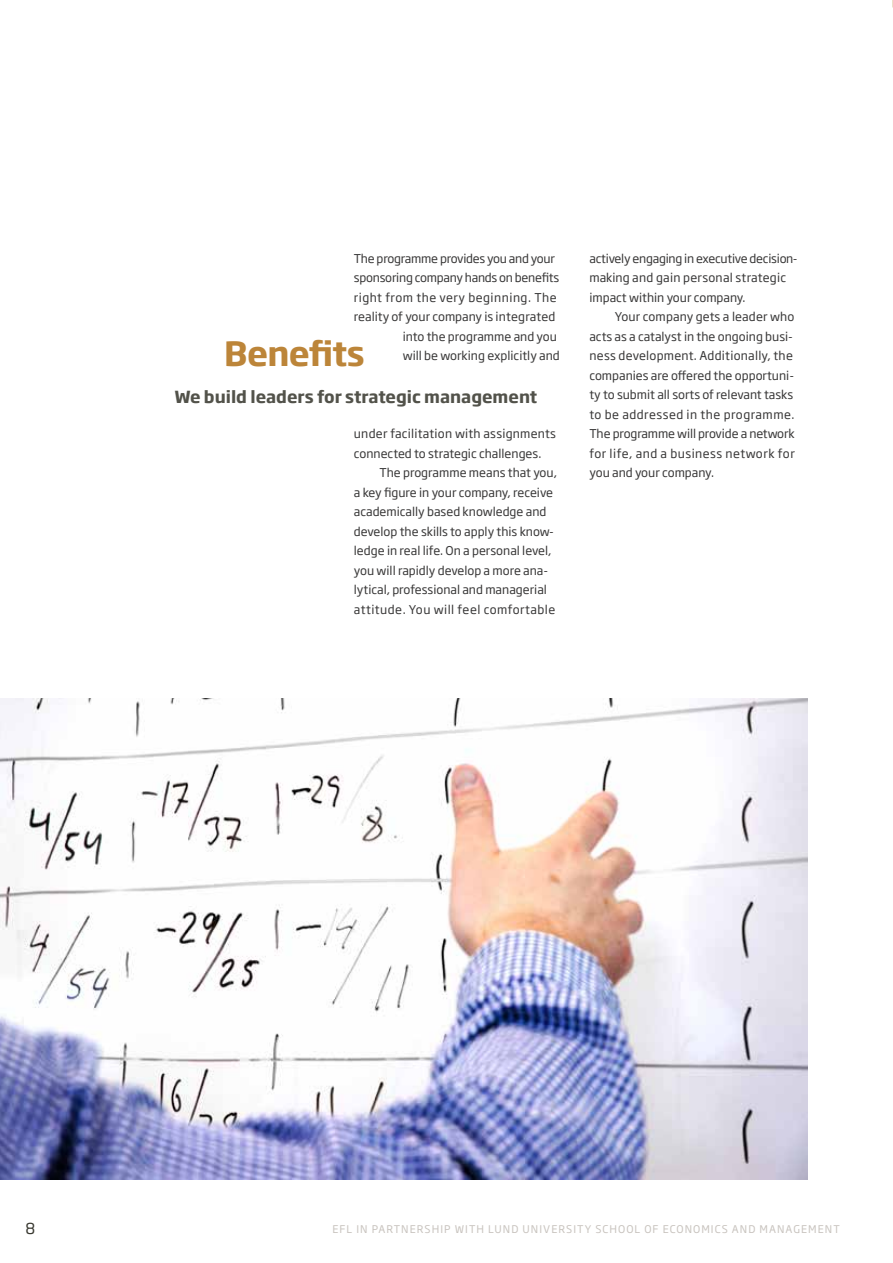
<style>
.page{position:relative;width:893px;height:1263px;background:#fff}
.page>*{position:absolute;margin:0;border:0;box-sizing:border-box;transform-origin:0 0}
.t1{font:700 33px "Soho Gothic Pro";letter-spacing:-.02em;color:#bc8539}
.t2{font:700 16.5px "Soho Gothic Pro";color:#52524a}
.t3{font:15px "Soho Gothic Pro";color:#383830}
.t4{font:12px/19.5px "Soho Gothic Pro";color:#393838}
.t5{font:12px "Soho Gothic Pro";letter-spacing:-.02em;color:#393838}
.t6{font:12px "Soho Gothic Pro";letter-spacing:.04em;color:#393838}
.t7{font:10.5px "Soho Gothic Pro";letter-spacing:.1em;color:#c8c3be}
</style>
<div class="page">
<img style="left:0;top:698px;width:808px;height:481px">
<p class="t5" style="left:354px;top:249px;width:203px">The programme provides you and your</p>
<p class="t5" style="left:354px;top:269px;width:207px">sponsoring company hands on benefits</p>
<p class="t6" style="left:354px;top:288px;width:204px">right from the very beginning. The</p>
<p class="t4" style="left:354px;top:306px;width:203px">reality of your company is integrated</p>
<p class="t4" style="left:403px;top:326px;width:156px">into the programme and you</p>
<p class="t4" style="left:403px;top:345px;width:159px">will be working explicitly and</p>
<h1 class="t1" style="left:224px;top:327px;width:142px">Benefits</h1>
<h2 class="t2" style="left:174px;top:384px;width:364px">We build leaders for strategic management</h2>
<p class="t4" style="left:354px;top:423px;width:204px">under facilitation with assignments connected to strategic challenges.</p>
<p class="t4" style="left:354px;top:462px;width:205px;text-indent:26px">The programme means that you, a key figure in your company, receive academically based knowledge and develop the skills to apply this know&shy;ledge in real life. On a personal level, you will rapidly develop a more ana&shy;lytical, professional and managerial attitude. You will feel comfortable</p>
<p class="t4" style="left:589px;top:248px;width:210px">actively engaging in executive decision&shy;making and gain personal strategic impact within your company.</p>
<p class="t4" style="left:589px;top:306px;width:207px;text-indent:26px">Your company gets a leader who acts as a catalyst in the ongoing busi&shy;ness development. Additionally, the companies are offered the opportuni&shy;ty to submit all sorts of relevant tasks to be addressed in the programme.<br>The programme will provide a network for life, and a business network for you and your company.</p>
<p class="t3" style="left:26px;top:1216px;width:11px">8</p>
<p class="t7" style="left:332px;top:1221px;width:509px">EFL IN PARTNERSHIP WITH LUND UNIVERSITY SCHOOL OF ECONOMICS AND MANAGEMENT</p>
</div>
